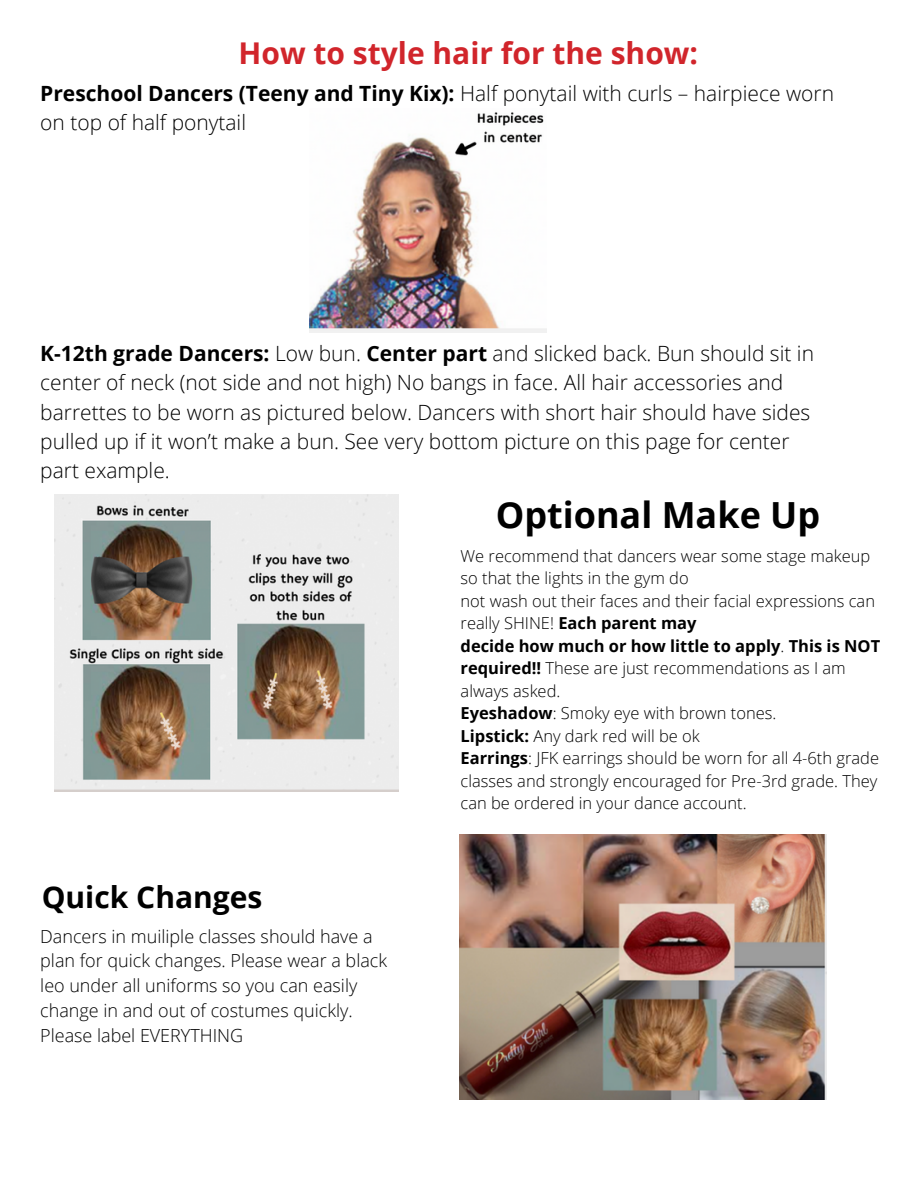
<style>
.page{position:relative;width:918px;height:1188px;background:#fff}
.page>*{position:absolute;margin:0;border:0;box-sizing:border-box;transform-origin:0 0}
.t1{font:700 36px "Open Sans";color:#000}
.t2{font:700 30px "Open Sans";color:#d1252b}
.t3{font:700 30px "Open Sans";color:#000}
.t4{font:300 21px/29.2px "Open Sans";color:#000}
.t5{font:300 18px/24.8px "Open Sans";color:#000}
.t6{font:300 16.5px/22.5px "Open Sans";color:#000}
.s1{font-weight:700}
</style>
<div class="page">
<img style="left:309px;top:112px;width:238px;height:220px">
<img style="left:54px;top:494px;width:344px;height:297px">
<img style="left:460px;top:834px;width:366px;height:266px">
<h2 class="t2" style="left:239px;top:32px;width:461px">How to style hair for the show:</h2>
<p class="t4" style="left:40px;top:78px;width:795px"><span class="s1">Preschool Dancers (Teeny and Tiny Kix):</span> Half ponytail with curls – hairpiece worn on top of half ponytail</p>
<p class="t4" style="left:40px;top:338px;width:775px"><span class="s1">K-12th grade Dancers:</span> Low bun. <span class="s1">Center part</span> and slicked back. Bun should sit in center of neck (not side and not high) No bangs in face. All hair accessories and barrettes to be worn as pictured below. Dancers with short hair should have sides pulled up if it won’t make a bun. See very bottom picture on this page for center part example.</p>
<h1 class="t1" style="left:496px;top:489px;width:326px">Optional Make Up</h1>
<h2 class="t3" style="left:42px;top:876px;width:222px">Quick Changes</h2>
<p class="t5" style="left:40px;top:923px;width:348px">Dancers in muiliple classes should have a plan for quick changes. Please wear a black leo under all uniforms so you can easily change in and out of costumes quickly.<br>Please label EVERYTHING</p>
<p class="t6" style="left:461px;top:544px;width:421px">We recommend that dancers wear some stage makeup so that the lights in the gym do<br>not wash out their faces and their facial expressions can really SHINE! <span class="s1">Each parent may<br>decide how much or how little to apply</span>. <span class="s1">This is NOT required!!</span> These are just recommendations as I am always asked.<br><span class="s1">Eyeshadow</span>: Smoky eye with brown tones.<br><span class="s1">Lipstick:</span> Any dark red will be ok<br><span class="s1">Earrings</span>: JFK earrings should be worn for all 4-6th grade classes and strongly encouraged for Pre-3rd grade. They can be ordered in your dance account.</p>
</div>
